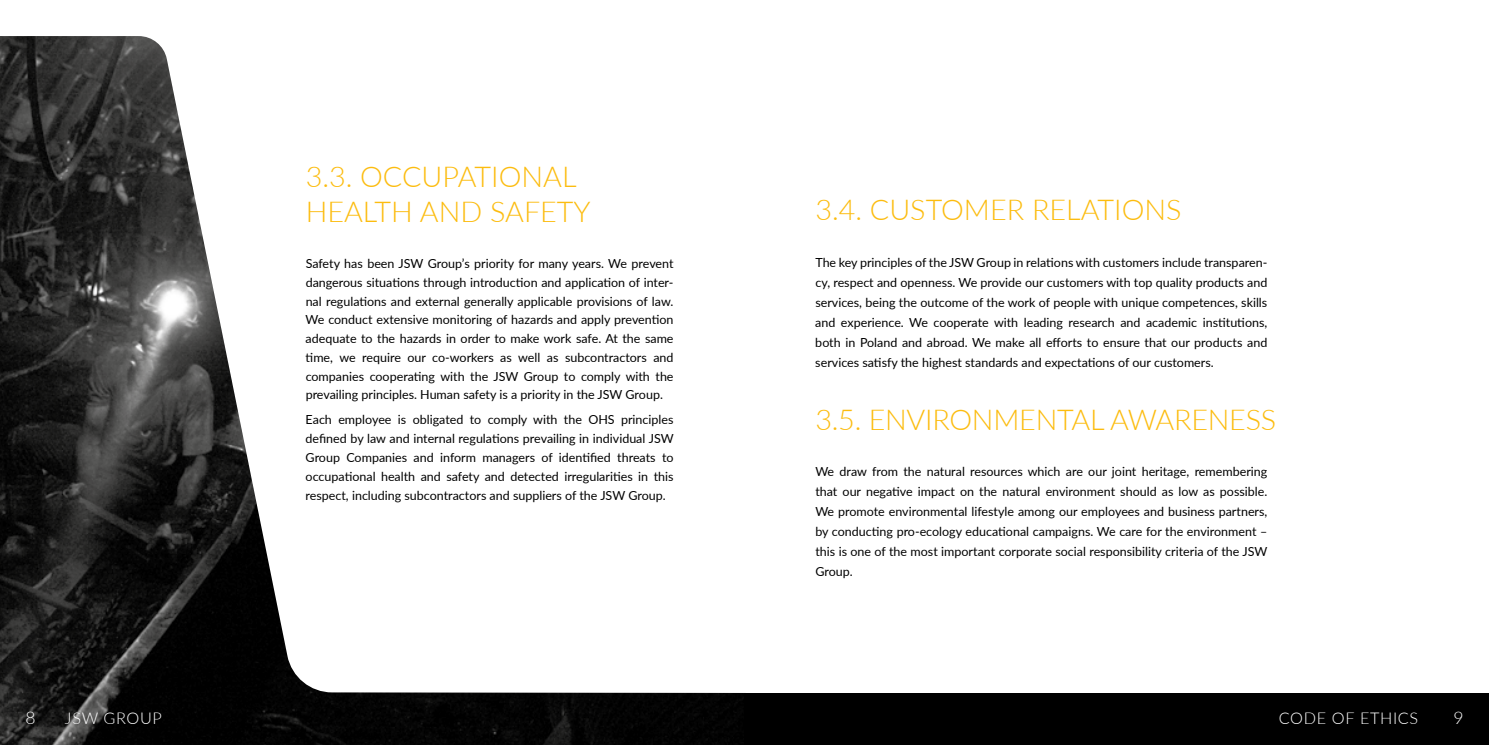
<style>
.page{position:relative;width:1489px;height:745px;background:#fff}
.page>*{position:absolute;margin:0;border:0;box-sizing:border-box;transform-origin:0 0}
.t1{font:300 28.75px/35px "Lato";color:#fcbc0f}
.t2{font:300 17.5px "Lato";color:#fff}
.t3{font:300 16.25px "Lato";letter-spacing:.04em;color:#fff}
.t4{font:12.5px/18.8px "Lato";color:#000;text-align:justify}
</style>
<div class="page">
<img style="left:0;top:36px;width:744px;height:708px">
<div style="left:744px;top:692px;width:744px;height:52px;background:#000"></div>
<h1 class="t1" style="left:306px;top:158px;width:286px">3.3. OCCUPATIONAL<br>HEALTH AND SAFETY</h1>
<p class="t4" style="left:305px;top:253px;width:369px">Safety has been JSW Group’s priority for many years. We prevent dangerous situations through introduction and application of inter&shy;nal regulations and external generally applicable provisions of law.<br>We conduct extensive monitoring of hazards and apply prevention adequate to the hazards in order to make work safe. At the same time, we require our co-workers as well as subcontractors and companies cooperating with the JSW Group to comply with the prevailing principles. Human safety is a priority in the JSW Group.</p>
<p class="t4" style="left:305px;top:410px;width:369px">Each employee is obligated to comply with the OHS principles defined by law and internal regulations prevailing in individual JSW Group Companies and inform managers of identified threats to occupational health and safety and detected irregularities in this respect, including subcontractors and suppliers of the JSW Group.</p>
<h1 class="t1" style="left:815px;top:191px;width:368px">3.4. CUSTOMER RELATIONS</h1>
<p class="t4" style="left:815px;top:252px;width:453px;line-height:20px">The key principles of the JSW Group in relations with customers include transparen&shy;cy, respect and openness. We provide our customers with top quality products and services, being the outcome of the work of people with unique competences, skills and experience. We cooperate with leading research and academic institutions, both in Poland and abroad. We make all efforts to ensure that our products and services satisfy the highest standards and expectations of our customers.</p>
<h1 class="t1" style="left:815px;top:401px;width:462px">3.5. ENVIRONMENTAL AWARENESS</h1>
<p class="t4" style="left:815px;top:460px;width:453px;line-height:20px">We draw from the natural resources which are our joint heritage, remembering that our negative impact on the natural environment should as low as possible.<br>We promote environmental lifestyle among our employees and business partners, by conducting pro-ecology educational campaigns. We care for the environment – this is one of the most important corporate social responsibility criteria of the JSW Group.</p>
<h2 class="t2" style="left:25px;top:705px;width:12px">8</h2>
<h3 class="t3" style="left:65px;top:706px;width:98px">JSW GROUP</h3>
<h3 class="t3" style="left:1278px;top:706px;width:141px">CODE OF ETHICS</h3>
<h2 class="t2" style="left:1453px;top:705px;width:12px">9</h2>
</div>
